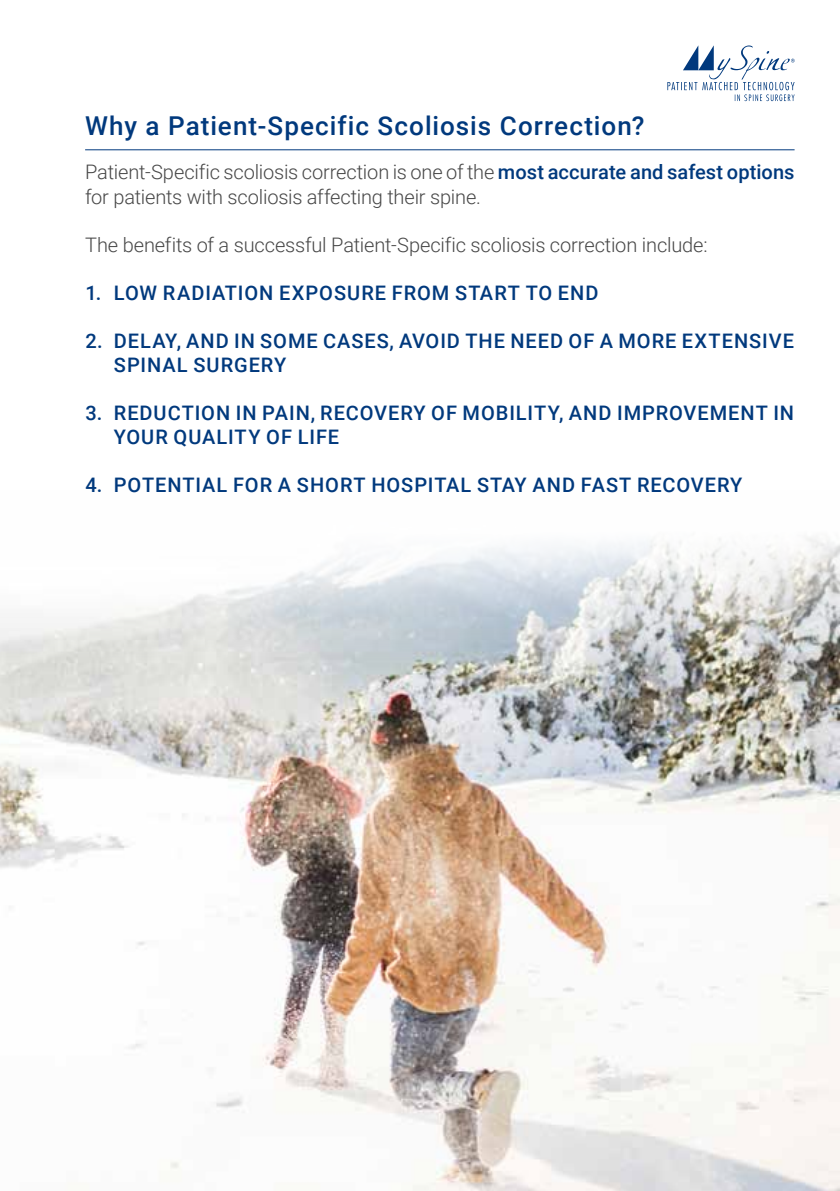
<style>
.page{position:relative;width:840px;height:1191px;background:#fff}
.page>*{position:absolute;margin:0;border:0;box-sizing:border-box;transform-origin:0 0}
.t1{font:500 26px "Roboto";letter-spacing:.04em;color:#01397d}
.t2{font:500 20px/24px "Roboto";letter-spacing:.045em;color:#01397d}
.t3{font:300 20px/24px "Roboto";letter-spacing:-.01em;color:#474747}
.s1{font-weight:500;color:#01397d}
</style>
<div class="page">
<hr style="left:85px;top:149px;width:709px;height:1px;background:#01397d">
<svg style="left:667px;top:45px;width:127px;height:56px"></svg>
<img style="left:0;top:538px;width:839px;height:653px">
<h1 class="t1" style="left:85px;top:108px;width:560px">Why a Patient-Specific Scoliosis Correction?</h1>
<p class="t3" style="left:85px;top:160px;width:710px">Patient-Specific scoliosis correction is one of the <span class="s1">most accurate and safest options </span>for patients with scoliosis affecting their spine.</p>
<p class="t3" style="left:85px;top:232px;width:623px">The benefits of a successful Patient-Specific scoliosis correction include:</p>
<p class="t2" style="left:85px;top:280px;width:514px">1. LOW RADIATION EXPOSURE FROM START TO END</p>
<p class="t2" style="left:114px;top:328px;width:681px;text-indent:-28px">2. DELAY, AND IN SOME CASES, AVOID THE NEED OF A MORE EXTENSIVE<br>SPINAL SURGERY</p>
<p class="t2" style="left:114px;top:400px;width:681px;text-indent:-28px">3. REDUCTION IN PAIN, RECOVERY OF MOBILITY, AND IMPROVEMENT IN<br>YOUR QUALITY OF LIFE</p>
<p class="t2" style="left:85px;top:472px;width:658px">4. POTENTIAL FOR A SHORT HOSPITAL STAY AND FAST RECOVERY</p>
</div>
